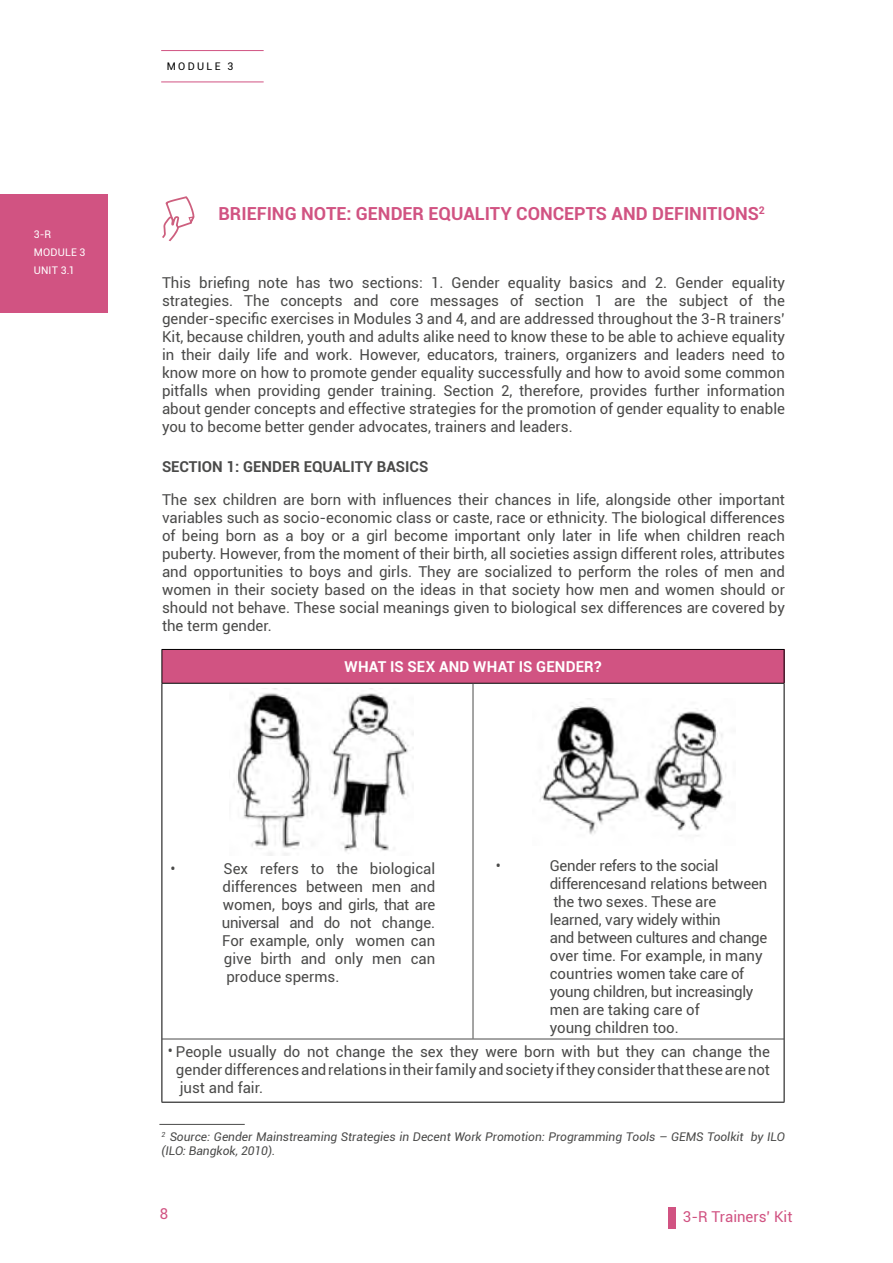
<style>
.page{position:relative;width:893px;height:1263px;background:#fff}
.page>*{position:absolute;margin:0;border:0;box-sizing:border-box;transform-origin:0 0}
.t1{font:700 18px "Roboto";color:#d15382}
.t2{font:15px/18px "Roboto";color:#4a4a49;text-align:justify}
.t3{font:15px/18px "Roboto";letter-spacing:-.02em;color:#4a4a49}
.t4{font:700 15px "Roboto";color:#4a4a49}
.t5{font:700 15px "Roboto";letter-spacing:.01em;color:#fff}
.t6{font:15px "Roboto";color:#d15382}
.t7{font:italic 12px/14.4px "Roboto";color:#4a4a49}
.t8{font:10.5px/18px "Roboto";letter-spacing:.02em;color:#fff}
.t9{font:10.5px "Roboto";letter-spacing:.22em;color:#000}
</style>
<div class="page">
<div style="left:669px;top:1207px;width:7px;height:21px;background:#d15382"></div>
<div style="left:0;top:194px;width:108px;height:118px;background:#d15382"></div>
<hr style="left:161px;top:50px;width:103px;height:1px;background:#d15382">
<hr style="left:161px;top:82px;width:103px;height:1px;background:#d15382">
<svg style="left:162px;top:196px;width:32px;height:45px"></svg>
<div style="left:162px;top:649px;width:622px;height:34px;background:#d15382"></div>
<hr style="left:162px;top:683px;width:311px;height:1px;background:#000">
<hr style="left:473px;top:683px;width:311px;height:1px;background:#000">
<hr style="left:473px;top:684px;width:1px;height:355px;background:#4a4a49">
<hr style="left:162px;top:1039px;width:311px;height:1px;background:#4a4a49">
<hr style="left:473px;top:1039px;width:311px;height:1px;background:#4a4a49">
<hr style="left:162px;top:649px;width:311px;height:1px;background:#000">
<hr style="left:162px;top:650px;width:1px;height:33px;background:#000">
<hr style="left:473px;top:649px;width:311px;height:1px;background:#000">
<hr style="left:784px;top:650px;width:1px;height:33px;background:#000">
<hr style="left:162px;top:684px;width:1px;height:355px;background:#000">
<hr style="left:784px;top:684px;width:1px;height:355px;background:#000">
<hr style="left:162px;top:1039px;width:1px;height:63px;background:#000">
<hr style="left:784px;top:1039px;width:1px;height:63px;background:#000">
<hr style="left:162px;top:1102px;width:311px;height:1px;background:#000">
<hr style="left:473px;top:1102px;width:311px;height:1px;background:#000">
<img style="left:236px;top:688px;width:177px;height:167px">
<img style="left:540px;top:706px;width:184px;height:130px">
<hr style="left:159px;top:1124px;width:86px;height:1px;background:#4a4a49">
<p class="t8" style="left:34px;top:225px;width:53px">3-R<br>MODULE 3<br>UNIT 3.1</p>
<p class="t9" style="left:167px;top:59px;width:68px">MODULE 3</p>
<p class="t1" style="left:218px;top:201px;width:548px">BRIEFING NOTE: GENDER EQUALITY CONCEPTS AND DEFINITIONS<sup>2</sup></p>
<p class="t2" style="left:162px;top:273px;width:624px">This briefing note has two sections: 1. Gender equality basics and 2. Gender equality strategies. The concepts and core messages of section 1 are the subject of the gender-specific exercises in Modules 3 and 4, and are addressed throughout the 3-R trainers’ Kit, because children, youth and adults alike need to know these to be able to achieve equality in their daily life and work. However, educators, trainers, organizers and leaders need to know more on how to promote gender equality successfully and how to avoid some common pitfalls when providing gender training. Section 2, therefore, provides further information about gender concepts and effective strategies for the promotion of gender equality to enable you to become better gender advocates, trainers and leaders.</p>
<p class="t4" style="left:162px;top:456px;width:268px">SECTION 1: GENDER EQUALITY BASICS</p>
<p class="t2" style="left:162px;top:490px;width:624px">The sex children are born with influences their chances in life, alongside other important variables such as socio-economic class or caste, race or ethnicity. The biological differences of being born as a boy or a girl become important only later in life when children reach puberty. However, from the moment of their birth, all societies assign different roles, attributes and opportunities to boys and girls. They are socialized to perform the roles of men and women in their society based on the ideas in that society how men and women should or should not behave. These social meanings given to biological sex differences are covered by the term gender.</p>
<p class="t5" style="left:345px;top:656px;width:258px">WHAT IS SEX AND WHAT IS GENDER?</p>
<p class="t2" style="left:170px;top:859px;width:7px">•</p>
<p class="t2" style="left:222px;top:859px;width:215px">Sex refers to the biological differences between men and women, boys and girls, that are universal and do not change.<br>For example, only women can give birth and only men can produce sperms.</p>
<p class="t2" style="left:496px;top:856px;width:7px">•</p>
<p class="t3" style="left:550px;top:856px;width:219px">Gender refers to the social differencesand relations between the two sexes. These are learned, vary widely within<br>and between cultures and change over time. For example, in many countries women take care of young children, but increasingly men are taking care of<br>young children too.</p>
<p class="t2" style="left:168px;top:1042px;width:604px">• People usually do not change the sex they were born with but they can change the</p>
<p class="t2" style="left:176px;top:1060px;width:595px">gender differences and relations in their family and society if they consider that these are not just and fair.</p>
<p class="t7" style="left:162px;top:1129px;width:625px"><sup>2</sup> Source: Gender Mainstreaming Strategies in Decent Work Promotion: Programming Tools – GEMS Toolkit by ILO (ILO: Bangkok, 2010).</p>
<p class="t6" style="left:160px;top:1203px;width:10px">8</p>
<p class="t6" style="left:683px;top:1206px;width:111px">3-R Trainers’ Kit</p>
</div>
